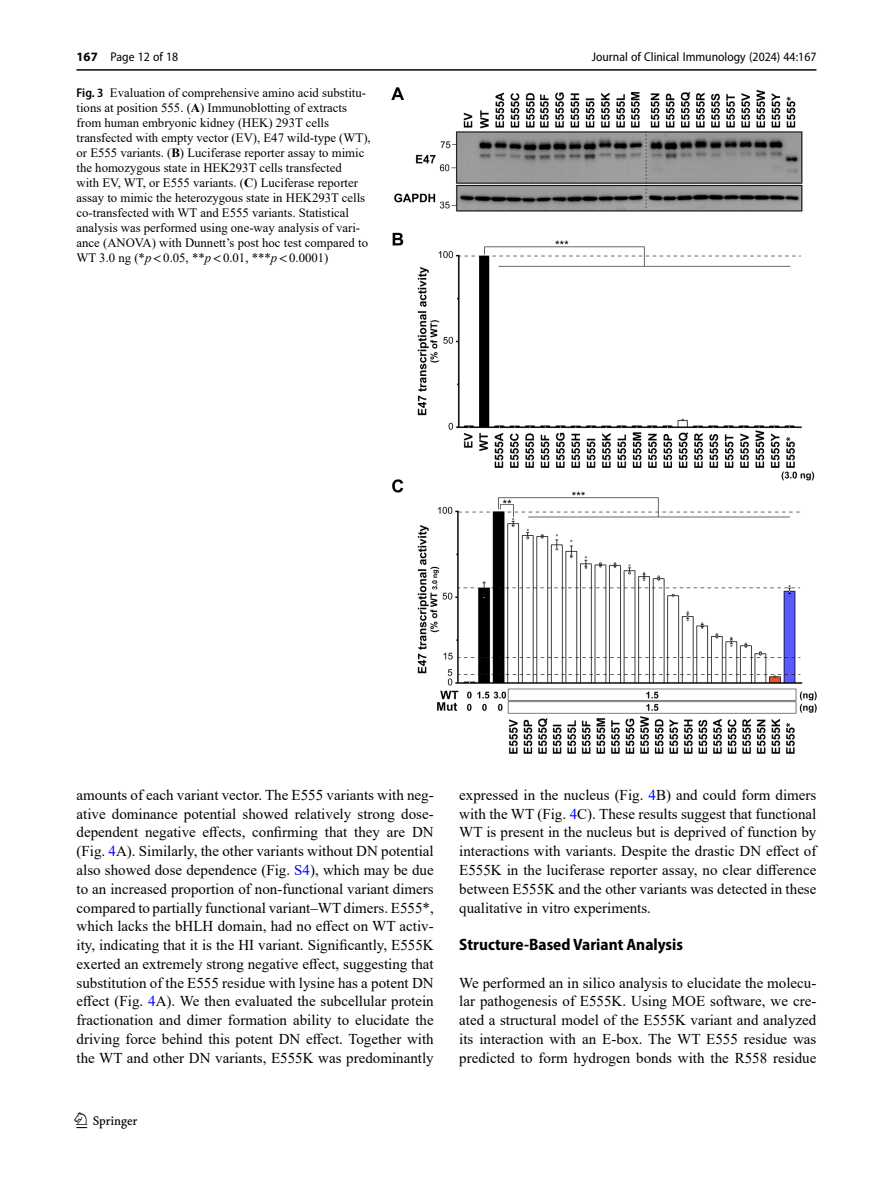
<style>
.page{position:relative;width:893px;height:1187px;background:#fff}
.page>*{position:absolute;margin:0;border:0;box-sizing:border-box;transform-origin:0 0}
.t1{font:22.5px "Springnew";color:#000}
.Head_2{font:700 semi-condensed 16.5px "Myriad Pro";color:#000}
.Body_Text{font:15px/18.8px "Times New Roman";color:#000;text-align:justify}
.Figure_Caption_Side{font:12.75px/15px "Times New Roman";color:#000}
.t2{font:semi-condensed 12.75px "Myriad Pro";color:#000}
.s1{font-weight:700;font-stretch:normal}
.s2{font-family:"Myriad Pro";font-weight:600;font-stretch:semi-condensed}
.s3{font-weight:700}
.s4{font-style:italic}
.s5{font-family:"STIX"}
.s6{color:#00f}
</style>
<div class="page">
<hr style="left:77px;top:69px;width:739px;height:2px;background:#000">
<img style="left:391px;top:87px;width:425px;height:666px">
<p class="t2" style="left:77px;top:49px;width:103px"><span class="s1">167</span> Page 12 of 18</p>
<p class="Figure_Caption_Side" style="left:77px;top:84px;width:296px"><span class="s2">Fig. 3</span> Evaluation of comprehensive amino acid substitu&shy;tions at position 555. (<span class="s3">A</span>) Immunoblotting of extracts from human embryonic kidney (HEK) 293T cells transfected with empty vector (EV), E47 wild-type (WT), or E555 variants. (<span class="s3">B</span>) Luciferase reporter assay to mimic the homozygous state in HEK293T cells transfected<br>with EV, WT, or E555 variants. (<span class="s3">C</span>) Luciferase reporter assay to mimic the heterozygous state in HEK293T cells co-transfected with WT and E555 variants. Statistical analysis was performed using one-way analysis of vari&shy;ance (ANOVA) with Dunnett’s post hoc test compared to WT 3.0 ng (*<span class="s4">p</span><span class="s5">&lt;</span>0.05, **<span class="s4">p</span><span class="s5">&lt;</span>0.01, ***<span class="s4">p</span><span class="s5">&lt;</span>0.0001)</p>
<p class="t2" style="left:592px;top:49px;width:226px">Journal of Clinical Immunology (2024) 44:167</p>
<p class="Body_Text" style="left:77px;top:785px;width:359px">amounts of each variant vector. The E555 variants with neg&shy;ative dominance potential showed relatively strong dose&shy;dependent negative effects, confirming that they are DN (Fig. <span class="s6">4</span>A). Similarly, the other variants without DN potential also showed dose dependence (Fig. <span class="s6">S4</span>), which may be due to an increased proportion of non-functional variant dimers compared to partially functional variant‒WT dimers. E555*, which lacks the bHLH domain, had no effect on WT activ&shy;ity, indicating that it is the HI variant. Significantly, E555K exerted an extremely strong negative effect, suggesting that substitution of the E555 residue with lysine has a potent DN effect (Fig. <span class="s6">4</span>A). We then evaluated the subcellular protein fractionation and dimer formation ability to elucidate the driving force behind this potent DN effect. Together with the WT and other DN variants, E555K was predominantly</p>
<h1 class="t1" style="left:77px;top:1107px;width:63px">1 3</h1>
<p class="Body_Text" style="left:459px;top:785px;width:359px">expressed in the nucleus (Fig. <span class="s6">4</span>B) and could form dimers with the WT (Fig. <span class="s6">4</span>C). These results suggest that functional WT is present in the nucleus but is deprived of function by interactions with variants. Despite the drastic DN effect of E555K in the luciferase reporter assay, no clear difference between E555K and the other variants was detected in these qualitative in vitro experiments.</p>
<p class="Head_2" style="left:459px;top:933px;width:225px">Structure-Based Variant Analysis</p>
<p class="Body_Text" style="left:459px;top:972px;width:359px">We performed an in silico analysis to elucidate the molecu&shy;lar pathogenesis of E555K. Using MOE software, we cre&shy;ated a structural model of the E555K variant and analyzed its interaction with an E-box. The WT E555 residue was predicted to form hydrogen bonds with the R558 residue</p>
</div>
